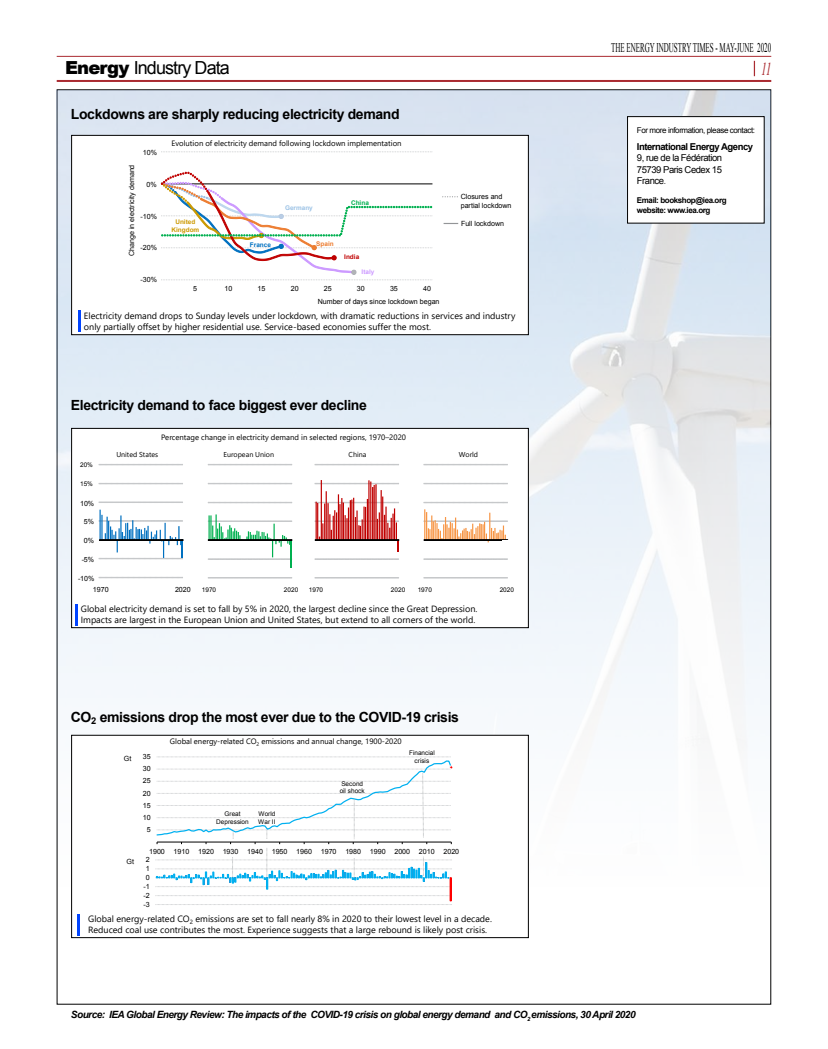
<style>
.page{position:relative;width:828px;height:1049px;background:#fff}
.page>*{position:absolute;margin:0;border:0;box-sizing:border-box;transform-origin:0 0}
.t1{font:18px "Arial";letter-spacing:-.05em;color:#000}
.t2{font:italic 18px "Times New Roman";color:#aa2b31;scale:.62 1}
.t3{font:700 14px "Arial";letter-spacing:-.025em;color:#000}
.t4{font:13.3px "Times New Roman";color:#000;scale:.53 1}
.t5{font:700 12.9px "Century Gothic";color:#000}
.t6{font:italic 700 10px "Arial";letter-spacing:-.05em;color:#000}
.t7{font:9.5px/11.4px "Arial";letter-spacing:-.05em;color:#000;text-align:justify}
.t8{font:700 9.5px "Arial";letter-spacing:-.05em;color:#000}
.t9{font:9.1px/10.8px "Segoe UI";color:#000}
.t10{font:700 8px/9.6px "Arial";letter-spacing:-.05em;color:#000}
.t11{font:8px "Arial";letter-spacing:-.05em;color:#000}
.t12{font:7.7px "Segoe UI";color:#000}
.t13{font:7.1px/8.5px "Arial";color:#000}
.t14{font:7.1px "Segoe UI";color:#000}
.t15{font:6.4px/7.7px "Arial";color:#000}
.t16{font:700 6.4px/7.7px "Arial";color:#c90;text-align:center}
.t17{font:700 6.4px "Arial";color:#9dc3e6}
.t18{font:700 6.4px "Arial";color:#0070c0}
.t19{font:700 6.4px "Arial";color:#00b050}
.t20{font:700 6.4px "Arial";color:#c9f}
.t21{font:700 6.4px "Arial";color:#ed7d31}
.t22{font:700 6.4px "Arial";color:#c00000}
.s1{font-weight:900}
.s2{font-size:8px}
</style>
<div class="page">
<img style="left:57px;top:91px;width:713px;height:910px">
<hr style="left:57px;top:80px;width:714px;height:2px;background:#aa2b31">
<hr style="left:57px;top:56px;width:714px;height:1px;background:#aa2b31">
<svg style="left:754px;top:61px;width:1px;height:15px"></svg>
<div style="left:72px;top:135px;width:456px;height:200px;background:#fff"></div>
<hr style="left:78px;top:310px;width:2px;height:22px;background:#0144ff">
<svg style="left:161px;top:151px;width:271px;height:1px"></svg>
<svg style="left:443px;top:223px;width:15px;height:1px"></svg>
<svg style="left:161px;top:172px;width:271px;height:108px"></svg>
<div style="left:71px;top:135px;width:457px;height:200px;border:1px solid #000"></div>
<div style="left:72px;top:428px;width:454px;height:200px;background:#fff"></div>
<hr style="left:75px;top:604px;width:2px;height:22px;background:#0144ff">
<svg style="left:99px;top:464px;width:84px;height:114px"></svg>
<svg style="left:208px;top:464px;width:84px;height:114px"></svg>
<svg style="left:315px;top:464px;width:84px;height:114px"></svg>
<svg style="left:423px;top:464px;width:85px;height:114px"></svg>
<div style="left:424px;top:540px;width:84px;height:1px;border:1px solid #000"></div>
<div style="left:502px;top:540px;width:10px;height:17px;background:#fff"></div>
<div style="left:315px;top:540px;width:84px;height:1px;border:1px solid #000"></div>
<div style="left:208px;top:540px;width:84px;height:1px;border:1px solid #000"></div>
<div style="left:99px;top:540px;width:84px;height:1px;border:1px solid #000"></div>
<div style="left:71px;top:428px;width:457px;height:200px;border:1px solid #000"></div>
<div style="left:72px;top:735px;width:456px;height:202px;background:#fff"></div>
<hr style="left:77px;top:914px;width:2px;height:22px;background:#0144ff">
<svg style="left:156px;top:756px;width:297px;height:149px"></svg>
<div style="left:71px;top:735px;width:457px;height:203px;border:1px solid #000"></div>
<div style="left:627px;top:117px;width:137px;height:106px;background:#fff"></div>
<div style="left:627px;top:116px;width:137px;height:107px;border:1px solid #000"></div>
<h3 class="t4" style="left:611px;top:39px;width:303px">THE ENERGY INDUSTRY TIMES - MAY-JUNE 2020</h3>
<h1 class="t1" style="left:65px;top:56px;width:166px"><span class="s1">Energy</span> Industry Data</h1>
<h1 class="t2" style="left:761px;top:57px;width:18px">11</h1>
<h2 class="t3" style="left:71px;top:105px;width:330px">Lockdowns are sharply reducing electricity demand</h2>
<h3 class="t5" style="left:78px;top:108px;width:327px">Lockdowns are sharply reducing electricity demand</h3>
<p class="t11" style="left:637px;top:125px;width:120px">For more information, please contact:</p>
<p class="t8" style="left:637px;top:140px;width:118px">International Energy Agency</p>
<p class="t7" style="left:637px;top:153px;width:87px">9, rue de la Fédération 75739 Paris Cedex 15<br>France<span class="s2">.</span></p>
<p class="t10" style="left:637px;top:196px;width:91px">Email: bookshop@iea.org website: www.iea.org</p>
<p class="t12" style="left:172px;top:136px;width:231px">Evolution of electricity demand following lockdown implementation</p>
<p class="t13" style="left:143px;top:148px;width:16px">10%</p>
<p class="t13" style="left:128px;top:256px;width:93px;rotate:-90deg">Change in electricity demand</p>
<p class="t13" style="left:147px;top:180px;width:12px">0%</p>
<p class="t13" style="left:461px;top:193px;width:52px">Closures and partial lockdown</p>
<p class="t19" style="left:351px;top:199px;width:19px">China</p>
<p class="t17" style="left:285px;top:203px;width:29px">Germany</p>
<p class="t13" style="left:141px;top:212px;width:18px">-10%</p>
<p class="t16" style="left:171px;top:218px;width:29px">United<br>Kingdom</p>
<p class="t13" style="left:461px;top:219px;width:45px">Full lockdown</p>
<p class="t21" style="left:316px;top:239px;width:19px">Spain</p>
<p class="t18" style="left:250px;top:240px;width:23px">France</p>
<p class="t13" style="left:141px;top:244px;width:18px">-20%</p>
<p class="t22" style="left:344px;top:253px;width:17px">India</p>
<p class="t13" style="left:141px;top:276px;width:18px">-30%</p>
<p class="t20" style="left:361px;top:268px;width:14px">Italy</p>
<p class="t13" style="left:193px;top:285px;width:5px">5</p>
<p class="t13" style="left:224px;top:285px;width:9px">10</p>
<p class="t13" style="left:258px;top:285px;width:9px">15</p>
<p class="t13" style="left:291px;top:285px;width:9px">20</p>
<p class="t13" style="left:324px;top:285px;width:9px">25</p>
<p class="t13" style="left:357px;top:285px;width:9px">30</p>
<p class="t13" style="left:390px;top:285px;width:9px">35</p>
<p class="t13" style="left:318px;top:283px;width:123px;line-height:12.7px;text-indent:105px">40<br>Number of days since lockdown began</p>
<p class="t9" style="left:84px;top:309px;width:433px">Electricity demand drops to Sunday levels under lockdown, with dramatic reductions in services and industry only partially offset by higher residential use. Service-based economies suffer the most.</p>
<h2 class="t3" style="left:71px;top:396px;width:297px">Electricity demand to face biggest ever decline</h2>
<h3 class="t5" style="left:75px;top:402px;width:299px">Electricity demand to face biggest ever decline</h3>
<p class="t12" style="left:161px;top:429px;width:246px">Percentage change in electricity demand in selected regions, 1970–2020</p>
<p class="t15" style="left:80px;top:461px;width:14px">20%</p>
<p class="t15" style="left:80px;top:480px;width:14px">15%</p>
<p class="t13" style="left:80px;top:499px;width:16px">10%</p>
<p class="t13" style="left:84px;top:518px;width:12px">5%</p>
<p class="t13" style="left:84px;top:536px;width:12px">0%</p>
<p class="t13" style="left:82px;top:555px;width:14px">-5%</p>
<p class="t13" style="left:78px;top:574px;width:18px">-10%</p>
<p class="t14" style="left:116px;top:447px;width:43px">United States</p>
<p class="t14" style="left:223px;top:447px;width:52px">European Union</p>
<p class="t14" style="left:348px;top:447px;width:19px">China</p>
<p class="t14" style="left:459px;top:447px;width:21px">World</p>
<p class="t13" style="left:93px;top:585px;width:17px">1970</p>
<p class="t13" style="left:175px;top:585px;width:17px">2020</p>
<p class="t15" style="left:202px;top:585px;width:16px">1970</p>
<p class="t15" style="left:284px;top:585px;width:16px">2020</p>
<p class="t15" style="left:309px;top:585px;width:16px">1970</p>
<p class="t15" style="left:391px;top:585px;width:16px">2020</p>
<p class="t15" style="left:418px;top:585px;width:16px">1970</p>
<p class="t15" style="left:500px;top:585px;width:16px">2020</p>
<p class="t9" style="left:81px;top:603px;width:398px">Global electricity demand is set to fall by 5% in 2020, the largest decline since the Great Depression.<br>Impacts are largest in the European Union and United States, but extend to all corners of the world.</p>
<h2 class="t3" style="left:71px;top:708px;width:390px">CO<sub>2</sub> emissions drop the most ever due to the COVID-19 crisis</h2>
<h3 class="t5" style="left:77px;top:712px;width:379px">CO<sub>2</sub> emissions drop the most ever due to the COVID-19 crisis</h3>
<p class="t13" style="left:124px;top:754px;width:9px">Gt</p>
<p class="t13" style="left:143px;top:752px;width:9px">35</p>
<p class="t13" style="left:143px;top:765px;width:9px">30</p>
<p class="t13" style="left:143px;top:777px;width:9px">25</p>
<p class="t13" style="left:143px;top:789px;width:9px">20</p>
<p class="t13" style="left:143px;top:801px;width:9px">15</p>
<p class="t13" style="left:143px;top:813px;width:9px">10</p>
<p class="t13" style="left:147px;top:825px;width:5px">5</p>
<p class="t12" style="left:170px;top:734px;width:233px">Global energy-related CO<sub>2</sub> emissions and annual change, 1900-2020</p>
<p class="t15" style="left:340px;top:779px;width:27px">Second oil shock</p>
<p class="t15" style="left:216px;top:810px;width:34px;text-align:center">Great<br>Depression</p>
<p class="t15" style="left:258px;top:810px;width:19px">World<br>War II</p>
<p class="t15" style="left:409px;top:749px;width:27px;text-align:center">Financial crisis</p>
<p class="t13" style="left:149px;top:847px;width:312px">1900 1910 1920 1930 1940 1950 1960 1970 1980 1990 2000 2010 2020</p>
<p class="t13" style="left:127px;top:857px;width:9px">Gt</p>
<p class="t13" style="left:146px;top:855px;width:5px">2</p>
<p class="t13" style="left:146px;top:864px;width:5px">1</p>
<p class="t13" style="left:146px;top:873px;width:5px">0</p>
<p class="t13" style="left:143px;top:882px;width:8px">-1</p>
<p class="t13" style="left:143px;top:891px;width:8px">-2</p>
<p class="t13" style="left:143px;top:900px;width:8px">-3</p>
<p class="t9" style="left:88px;top:912px;width:405px">Global energy-related CO<sub>2</sub> emissions are set to fall nearly 8% in 2020 to their lowest level in a decade.<br>Reduced coal use contributes the most. Experience suggests that a large rebound is likely post crisis.</p>
<p class="t6" style="left:71px;top:1008px;width:566px">Source: IEA Global Energy Review: The impacts of the COVID-19 crisis on global energy demand and CO<sub>2</sub> emissions, 30 April 2020</p>
</div>
